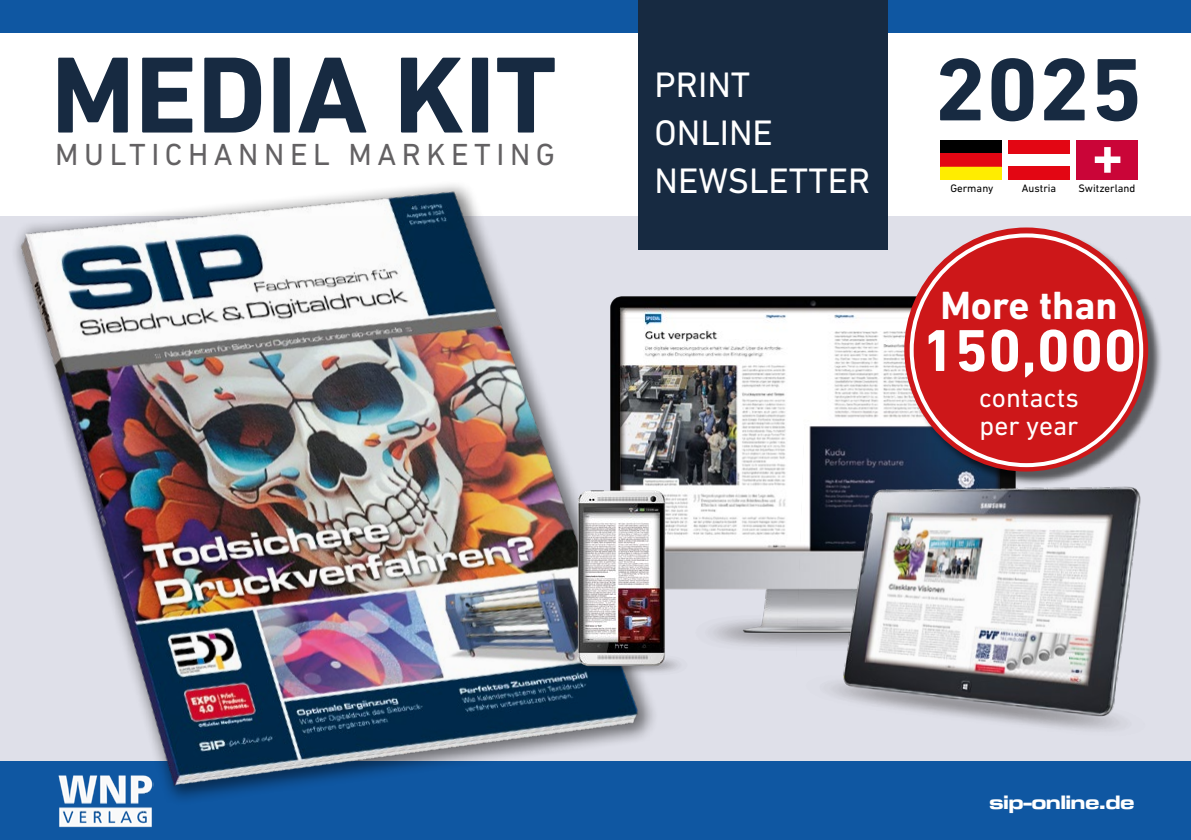
<style>
.page{position:relative;width:1191px;height:840px;background:#fff}
.page>*{position:absolute;margin:0;border:0;box-sizing:border-box;transform-origin:0 0}
.t1{font:700 110px "DIN Next LT Pro";color:#172a41}
.t2{font:700 90px "DIN Next LT Pro";color:#172a41;scale:1.06 1}
.t3{font:700 60px "DIN Next LT Pro";color:#fff}
.t4{font:700 40px "DIN Next LT Pro";color:#fff}
.t5{font:36px/48px "DIN Next LT Pro";color:#fff}
.t6{font:31px "DIN Next LT Pro";letter-spacing:.18em;color:#636163}
.t7{font:27.4px/28px "DIN Next LT Pro";color:#fff}
.t8{font:20px "Microgramma D Bold Exte";color:#fff}
.t9{font:11px "DIN Next LT Pro";color:#000}
</style>
<div class="page">
<div style="left:0;top:216px;width:1191px;height:623px;background:#dfe0e9"></div>
<div style="left:0;top:761px;width:1191px;height:78px;background:#0f57a2"></div>
<div style="left:0;top:0;width:1191px;height:33px;background:#0f57a2"></div>
<div style="left:638px;top:0;width:249px;height:249px;background:#172a41"></div>
<div style="left:940px;top:166px;width:62px;height:14px;background:#ffed00"></div>
<div style="left:940px;top:140px;width:62px;height:13px;background:#000"></div>
<div style="left:940px;top:153px;width:62px;height:13px;background:#e30613"></div>
<div style="left:1008px;top:140px;width:61px;height:14px;background:#e30613"></div>
<div style="left:1008px;top:166px;width:61px;height:14px;background:#e30613"></div>
<div style="left:1076px;top:140px;width:61px;height:40px;background:#ca0538"></div>
<svg style="left:1094px;top:147px;width:26px;height:26px"></svg>
<img style="left:15px;top:184px;width:746px;height:644px">
<img style="left:595px;top:285px;width:311px;height:382px">
<img style="left:518px;top:473px;width:181px;height:218px">
<img style="left:793px;top:427px;width:348px;height:303px">
<div style="left:906px;top:229px;width:256px;height:256px;background:#000;opacity:.6"></div>
<svg style="left:904px;top:227px;width:244px;height:244px;background:#d85658"></svg>
<div style="left:911px;top:235px;width:230px;height:230px;background:#cd1719;border-radius:50%"></div>
<h1 class="t1" style="left:51px;top:31px;width:507px">MEDIA KIT</h1>
<h3 class="t6" style="left:55px;top:137px;width:501px">MULTICHANNEL MARKETING</h3>
<h3 class="t5" style="left:654px;top:60px;width:217px">PRINT<br>ONLINE<br>NEWSLETTER</h3>
<h2 class="t2" style="left:934px;top:37px;width:199px">2025</h2>
<p class="t9" style="left:950px;top:181px;width:45px">Germany</p>
<p class="t9" style="left:1022px;top:181px;width:36px">Austria</p>
<p class="t9" style="left:1078px;top:181px;width:58px">Switzerland</p>
<h3 class="t4" style="left:940px;top:282px;width:179px">More than</h3>
<h3 class="t3" style="left:921px;top:315px;width:217px">150,000</h3>
<h3 class="t7" style="left:979px;top:383px;width:101px">contacts per year</h3>
<h3 class="t8" style="left:989px;top:787px;width:146px">sip-online.de</h3>
</div>
